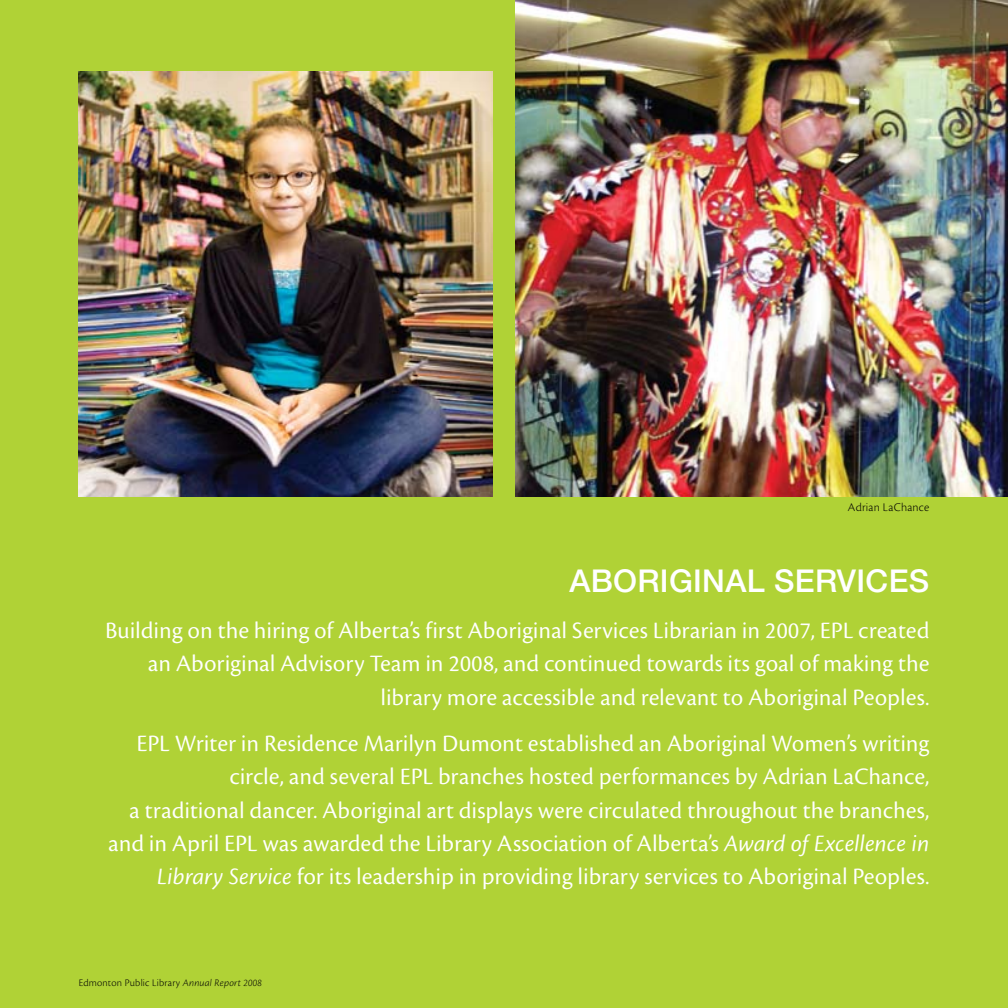
<style>
.page{position:relative;width:1008px;height:1008px;background:#b0d236}
.page>*{position:absolute;margin:0;border:0;box-sizing:border-box;transform-origin:0 0}
.t1{font:500 31.5px "Helvetica Neue LT Std";letter-spacing:.01em;color:#fff}
.t2{font:24.5px/33.2px "Cronos Pro Disp";letter-spacing:.02em;color:#fff;text-align:right}
.t3{font:300 12.25px "Cronos Pro";letter-spacing:.015em;color:#000}
.t4{font:300 10.5px "Cronos Pro";letter-spacing:.02em;color:#000}
.s1{font-family:"Cronos Pro Disp It"}
.s2{font-style:italic}
</style>
<div class="page">
<img style="left:516px;top:0;width:492px;height:497px">
<img style="left:79px;top:72px;width:413px;height:425px">
<p class="t3" style="left:848px;top:500px;width:83px">Adrian LaChance</p>
<p class="t1" style="left:569px;top:562px;width:41px">ABORI</p>
<p class="t1" style="left:669px;top:562px;width:240px">GINAL SERVICES</p>
<p class="t2" style="left:105px;top:614px;width:825px">Building on the hiring of Alberta’s first Aboriginal Services Librarian in 2007, EPL created an Aboriginal Advisory Team in 2008, and continued towards its goal of making the library more accessible and relevant to Aboriginal Peoples.</p>
<p class="t2" style="left:109px;top:727px;width:822px">EPL Writer in Residence Marilyn Dumont established an Aboriginal Women’s writing circle, and several EPL branches hosted performances by Adrian LaChance,<br>a traditional dancer. Aboriginal art displays were circulated throughout the branches, and in April EPL was awarded the Library Association of Alberta’s <span class="s1">Award of Excellence in Library Service</span> for its leadership in providing library services to Aboriginal Peoples.</p>
<p class="t4" style="left:79px;top:977px;width:185px">Edmonton Public Library <span class="s2">Annual Report 2008</span></p>
</div>
